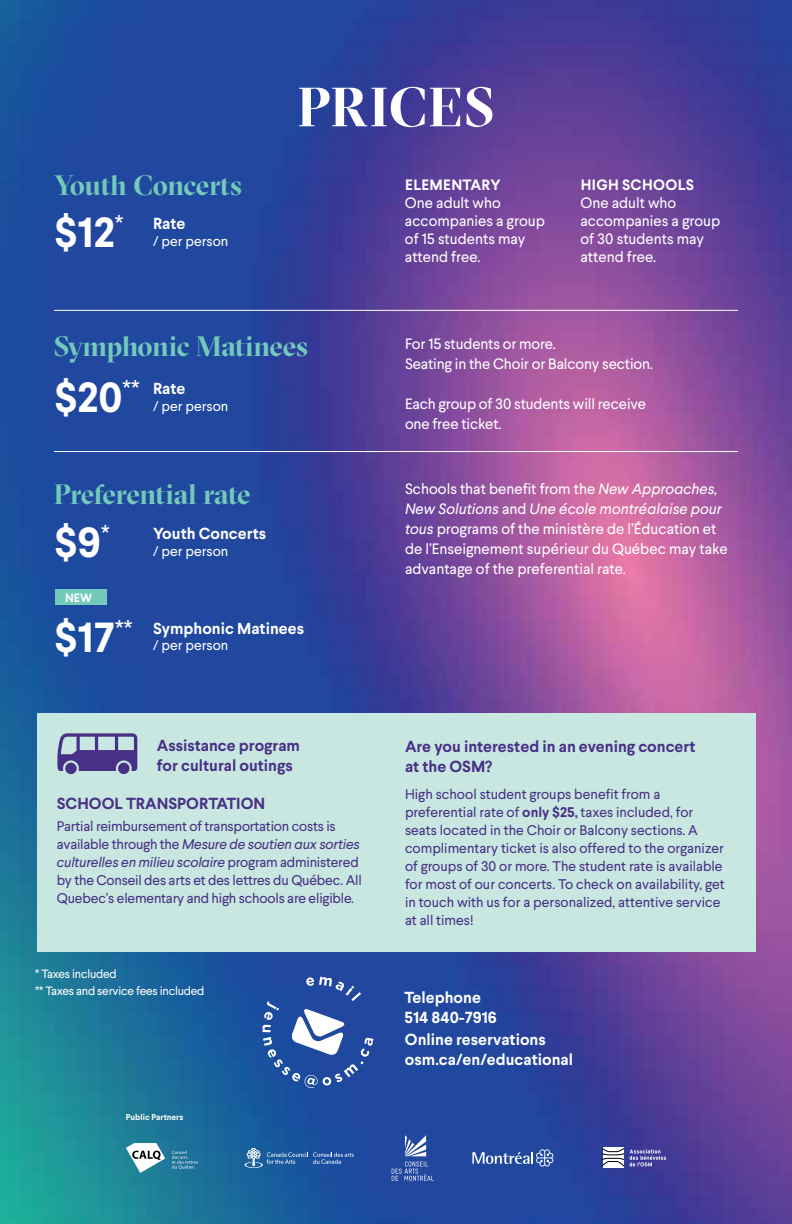
<style>
.page{position:relative;width:792px;height:1224px;background:#fff}
.page>*{position:absolute;margin:0;border:0;box-sizing:border-box;transform-origin:0 0}
.t1{font:700 55px "GT Sectra Display";letter-spacing:.03em;color:#fff}
.t2{font:700 42px "Larsseit";color:#fff}
.t3{font:700 28px "GT Sectra Display";letter-spacing:-.02em;color:#73c9ba}
.t4{font:700 16px/20px "Larsseit";color:#fff}
.t5{font:700 16px/20px "Larsseit";color:#493087}
.t6{font:15px/18px "Larsseit";color:#fff}
.t7{font:700 15px "Larsseit";letter-spacing:.02em;color:#fff}
.t8{font:14px/18px "Larsseit";color:#493087}
.t9{font:14px "Larsseit";color:#fff}
.t10{font:12px/17.4px "Larsseit";letter-spacing:-.02em;color:#fff}
.t11{font:700 12px "Larsseit";color:#fff}
.t12{font:700 8.4px "Larsseit";color:#fff}
.s1{font-size:42px}
.s2{font-weight:400;font-size:24.4px}
.s3{font-style:italic}
.s4{font-weight:700}
</style>
<div class="page">
<img style="left:0;top:0;width:792px;height:1224px">
<div style="left:37px;top:713px;width:719px;height:239px;background:#c7e7e0"></div>
<svg style="left:65px;top:763px;width:12px;height:11px"></svg>
<div style="left:118px;top:763px;width:12px;height:11px;background:#493087;border-radius:50%"></div>
<svg style="left:57px;top:733px;width:80px;height:38px"></svg>
<hr style="left:54px;top:310px;width:684px;height:1px;background:#fff">
<hr style="left:54px;top:451px;width:684px;height:1px;background:#fff">
<div style="left:55px;top:589px;width:52px;height:16px;background:#73c9ba"></div>
<svg style="left:405px;top:1135px;width:21px;height:21px"></svg>
<svg style="left:392px;top:1162px;width:42px;height:19px"></svg>
<svg style="left:472px;top:1149px;width:81px;height:18px"></svg>
<svg style="left:172px;top:1151px;width:26px;height:18px"></svg>
<svg style="left:126px;top:1143px;width:39px;height:30px"></svg>
<svg style="left:262px;top:977px;width:111px;height:111px;background:#4568af"></svg>
<svg style="left:244px;top:1148px;width:110px;height:20px;background:#386baa"></svg>
<svg style="left:630px;top:1149px;width:36px;height:17px"></svg>
<svg style="left:603px;top:1147px;width:20px;height:21px"></svg>
<h3 class="t3" style="left:54px;top:169px;width:189px">Youth Concerts</h3>
<p class="t4" style="left:54px;top:214px;width:133px"><span class="s1">$12</span><span class="s2">*</span> Rate</p>
<p class="t9" style="left:153px;top:232px;width:77px">/ per person</p>
<h1 class="t1" style="left:298px;top:74px;width:198px">PRICES</h1>
<p class="t7" style="left:405px;top:175px;width:97px">ELEMENTARY</p>
<p class="t6" style="left:405px;top:194px;width:141px">One adult who accompanies a group of 15 students may attend free.</p>
<p class="t7" style="left:581px;top:175px;width:115px">HIGH SCHOOLS</p>
<p class="t6" style="left:580px;top:194px;width:141px">One adult who accompanies a group of 30 students may attend free.</p>
<h3 class="t3" style="left:54px;top:329px;width:255px">Symphonic Matinees</h3>
<p class="t4" style="left:54px;top:379px;width:133px"><span class="s1">$20</span><span class="s2">**</span> Rate</p>
<p class="t9" style="left:153px;top:397px;width:77px">/ per person</p>
<h3 class="t3" style="left:54px;top:477px;width:198px">Preferential rate</h3>
<h2 class="t2" style="left:54px;top:516px;width:57px">$9<sup>*</sup></h2>
<p class="t4" style="left:153px;top:524px;width:115px">Youth Concerts</p>
<p class="t9" style="left:153px;top:542px;width:77px">/ per person</p>
<p class="t11" style="left:65px;top:590px;width:29px">NEW</p>
<h2 class="t2" style="left:54px;top:610px;width:80px">$17<sup>**</sup></h2>
<p class="t4" style="left:153px;top:618px;width:153px">Symphonic Matinees</p>
<p class="t9" style="left:153px;top:637px;width:77px">/ per person</p>
<p class="t5" style="left:157px;top:735px;width:145px">Assistance program for cultural outings</p>
<p class="t5" style="left:57px;top:793px;width:210px">SCHOOL TRANSPORTATION</p>
<p class="t8" style="left:57px;top:817px;width:306px">Partial reimbursement of transportation costs is available through the <span class="s3">Mesure de soutien aux sorties culturelles en milieu scolaire</span> program administered by the Conseil des arts et des lettres du Québec. All Quebec’s elementary and high schools are eligible.</p>
<p class="t10" style="left:35px;top:965px;width:171px">* Taxes included<br>** Taxes and service fees included</p>
<p class="t12" style="left:126px;top:1112px;width:59px">Public Partners</p>
<p class="t6" style="left:405px;top:334px;width:250px;line-height:20px">For 15 students or more.<br>Seating in the Choir or Balcony section.</p>
<p class="t6" style="left:405px;top:394px;width:243px;line-height:20px">Each group of 30 students will receive one free ticket.</p>
<p class="t6" style="left:405px;top:479px;width:324px;line-height:20px">Schools that benefit from the <span class="s3">New Approaches, New Solutions</span> and <span class="s3">Une école montréalaise pour tous</span> programs of the ministère de l’Éducation et de l’Enseignement supérieur du Québec may take advantage of the preferential rate.</p>
<p class="t5" style="left:405px;top:737px;width:292px">Are you interested in an evening concert at the OSM?</p>
<p class="t8" style="left:405px;top:785px;width:321px">High school student groups benefit from a preferential rate of <span class="s4">only $25,</span> taxes included, for seats located in the Choir or Balcony sections. A complimentary ticket is also offered to the organizer of groups of 30 or more. The student rate is available for most of our concerts. To check on availability, get in touch with us for a personalized, attentive service at all times!</p>
<p class="t4" style="left:404px;top:987px;width:94px">Telephone<br>514 840-7916</p>
<p class="t4" style="left:405px;top:1029px;width:170px">Online reservations osm.ca/en/educational</p>
</div>
